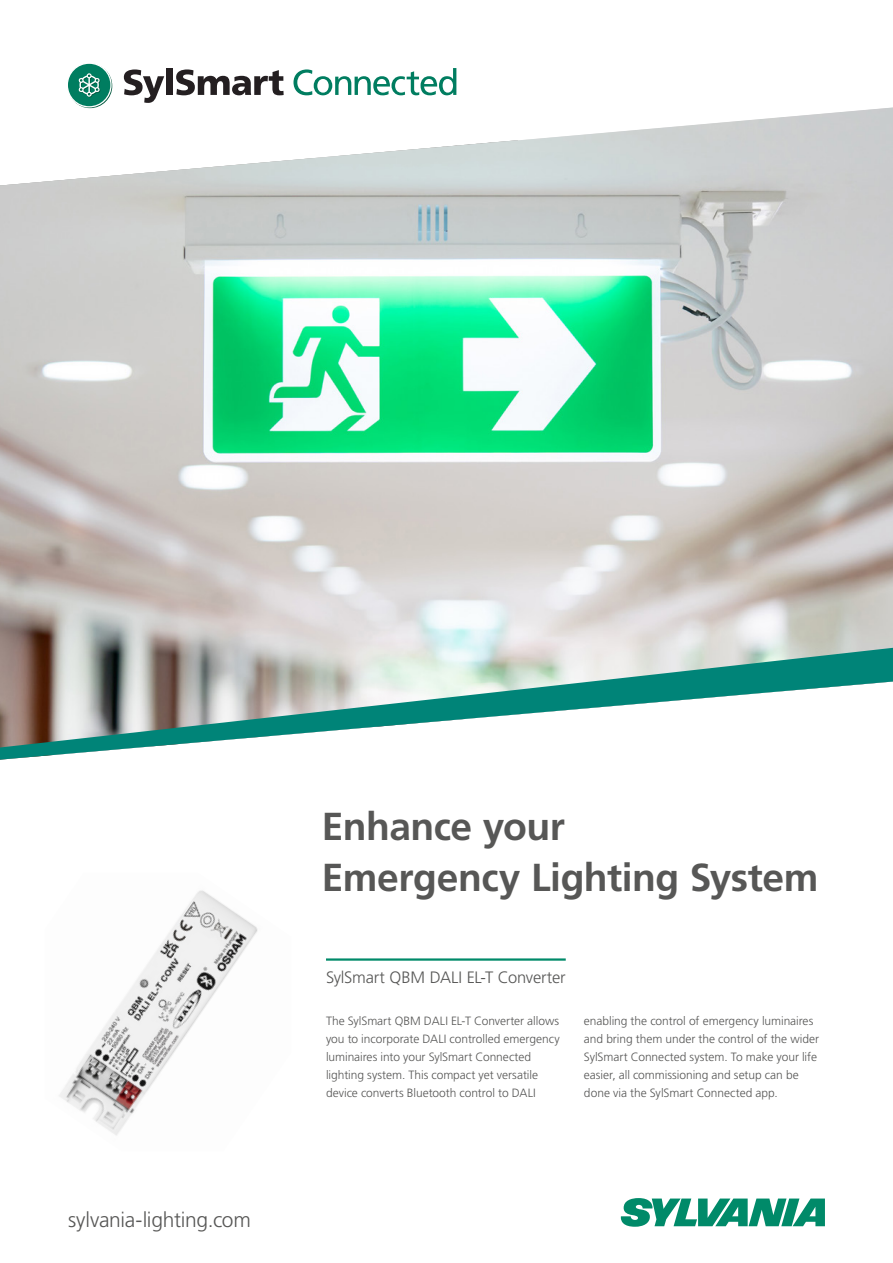
<style>
.page{position:relative;width:893px;height:1263px;background:#fff}
.page>*{position:absolute;margin:0;border:0;box-sizing:border-box;transform-origin:0 0}
.t1{font:700 39px/51px "Frutiger LT Std";letter-spacing:-.01em;color:#575756}
.t2{font:300 21px "Frutiger LT Std";letter-spacing:-.015em;color:#575756}
.t3{font:300 16.5px "Frutiger LT Std";letter-spacing:-.015em;color:#575756}
.t4{font:300 12px/18px "Frutiger LT Std";letter-spacing:-.005em;color:#575756}
</style>
<div class="page">
<img style="left:0;top:107px;width:893px;height:541px">
<svg style="left:0;top:648px;width:893px;height:112px"></svg>
<svg style="left:621px;top:1198px;width:204px;height:29px"></svg>
<hr style="left:326px;top:958px;width:240px;height:3px;background:#008a69">
<img style="left:59px;top:890px;width:199px;height:246px">
<svg style="left:518px;top:107px;width:375px;height:33px"></svg>
<svg style="left:124px;top:69px;width:40px;height:34px"></svg>
<div style="left:166px;top:68px;width:7px;height:27px;background:#241f21"></div>
<svg style="left:176px;top:69px;width:108px;height:26px"></svg>
<svg style="left:293px;top:68px;width:163px;height:27px"></svg>
<svg style="left:68px;top:64px;width:44px;height:44px"></svg>
<div style="left:67px;top:63px;width:44px;height:44px;background:#007d60;border-radius:50%"></div>
<div style="left:67px;top:63px;width:45px;height:45px;border:1px solid #fff;border-radius:50%"></div>
<svg style="left:78px;top:73px;width:23px;height:24px"></svg>
<h2 class="t2" style="left:68px;top:1208px;width:184px">sylvania-lighting.com</h2>
<h1 class="t1" style="left:322px;top:801px;width:498px">Enhance your<br>Emergency Lighting System</h1>
<h3 class="t3" style="left:326px;top:968px;width:241px">SylSmart QBM DALI EL-T Converter</h3>
<p class="t4" style="left:326px;top:1012px;width:235px">The SylSmart QBM DALI EL-T Converter allows you to incorporate DALI controlled emergency luminaires into your SylSmart Connected lighting system. This compact yet versatile device converts Bluetooth control to DALI</p>
<p class="t4" style="left:584px;top:1012px;width:237px">enabling the control of emergency luminaires and bring them under the control of the wider SylSmart Connected system. To make your life easier, all commissioning and setup can be done via the SylSmart Connected app.</p>
</div>
